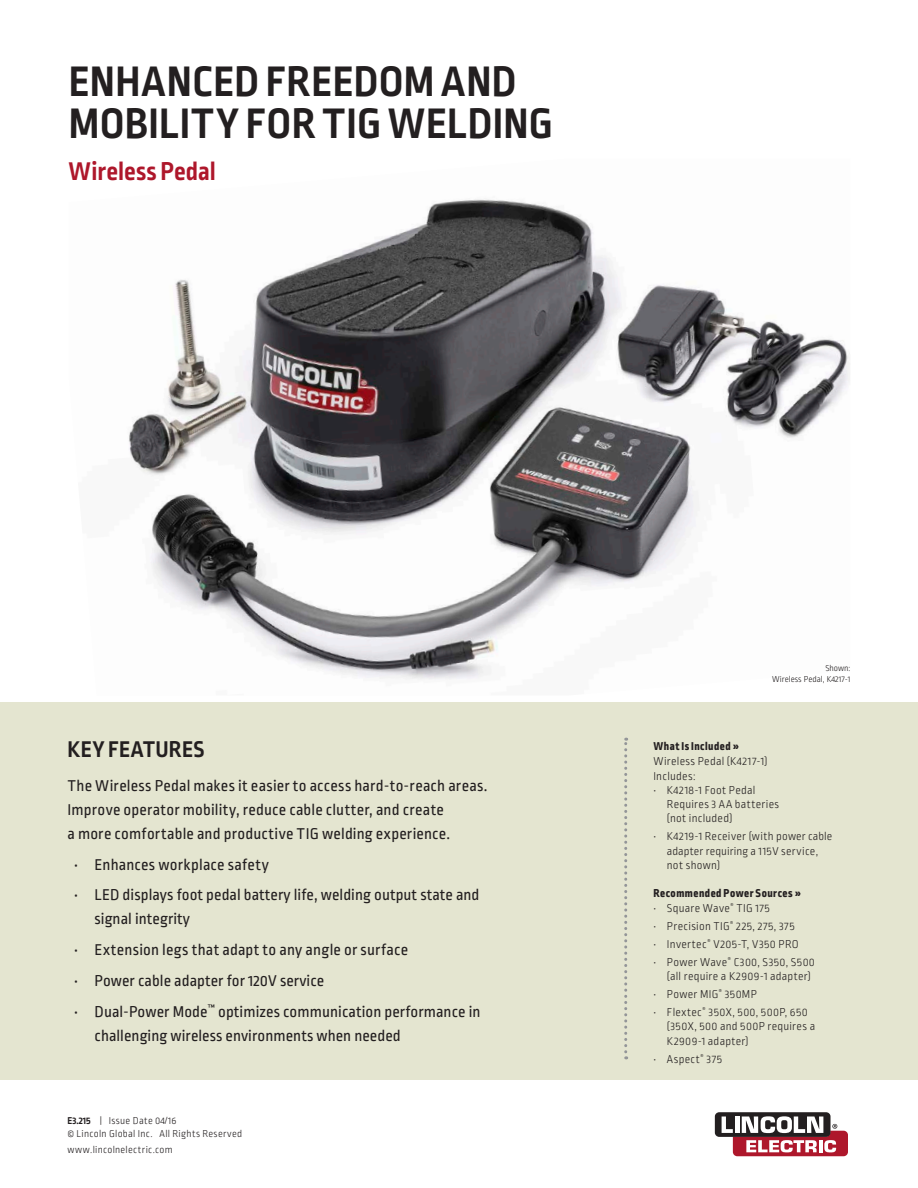
<style>
.page{position:relative;width:918px;height:1188px;background:#fff}
.page>*{position:absolute;margin:0;border:0;box-sizing:border-box;transform-origin:0 0}
.t1{font:700 45px/42px "Ropa Sans Pro";letter-spacing:.005em;color:#231f20}
.t2{font:700 27px "Ropa Sans Pro";letter-spacing:.005em;color:#ae172b}
._04-Main_Text{font:700 24px "Ropa Sans Pro";letter-spacing:.01em;color:#231f20}
._04-Main_Text-2{font:16.5px/24px "Ropa Sans Pro";letter-spacing:.005em;color:#231f20}
.t3{font:300 12px/14.2px "Ropa Sans Pro";letter-spacing:.03em;color:#231f20}
.t4{font:800 12px "Ropa Sans Pro";letter-spacing:.04em;color:#231f20}
.t5{font:300 10.5px/13.5px "Ropa Sans Pro";letter-spacing:.025em;color:#231f20}
._06-Captions{font:300 9px "Ropa Sans Pro";color:#231f20}
.s1{font-weight:700}
</style>
<div class="page">
<div style="left:0;top:702px;width:918px;height:378px;background:#e4e5d0"></div>
<svg style="left:624px;top:738px;width:3px;height:321px"></svg>
<div style="left:715px;top:1112px;width:116px;height:25px;background:#231f20;border-radius:4px"></div>
<svg style="left:722px;top:1116px;width:126px;height:40px"></svg>
<img style="left:129px;top:199px;width:721px;height:481px">
<p class="t1" style="left:69px;top:63px;width:486px">ENHANCED FREEDOM AND<br>MOBILITY FOR TIG WELDING</p>
<p class="t2" style="left:69px;top:156px;width:149px">Wireless Pedal</p>
<p class="_04-Main_Text" style="left:68px;top:736px;width:139px">KEY FEATURES</p>
<p class="_04-Main_Text-2" style="left:68px;top:774px;width:422px">The Wireless Pedal makes it easier to access hard-to-reach areas.<br>Improve operator mobility, reduce cable clutter, and create<br>a more comfortable and productive TIG welding experience.</p>
<p class="_04-Main_Text-2" style="left:74px;top:853px;width:196px">• Enhances workplace safety</p>
<p class="_04-Main_Text-2" style="left:94px;top:884px;width:386px;text-indent:-20px">• LED displays foot pedal battery life, welding output state and signal integrity</p>
<p class="_04-Main_Text-2" style="left:74px;top:939px;width:335px">• Extension legs that adapt to any angle or surface</p>
<p class="_04-Main_Text-2" style="left:74px;top:969px;width:252px">• Power cable adapter for 120V service</p>
<p class="_04-Main_Text-2" style="left:95px;top:1000px;width:388px;text-indent:-20px">• Dual-Power Mode<sup>™</sup> optimizes communication performance in challenging wireless environments when needed</p>
<p class="t5" style="left:68px;top:1114px;width:176px"><span class="s1">E3.215</span> | Issue Date 04/16<br>© Lincoln Global Inc. All Rights Reserved</p>
<p class="t5" style="left:68px;top:1144px;width:107px">www.lincolnelectric.com</p>
<p class="_06-Captions" style="left:825px;top:664px;width:27px">Shown:</p>
<p class="_06-Captions" style="left:772px;top:674px;width:80px">Wireless Pedal, K4217-1</p>
<p class="t4" style="left:653px;top:739px;width:87px">What Is Included »</p>
<p class="t3" style="left:653px;top:754px;width:116px;line-height:15px">Wireless Pedal (K4217-1)<br>Includes:</p>
<p class="t3" style="left:667px;top:784px;width:114px;text-indent:-14px">• K4218-1 Foot Pedal<br>Requires 3 AA batteries (not included)</p>
<p class="t3" style="left:667px;top:830px;width:167px;text-indent:-14px">• K4219-1 Receiver (with power cable adapter requiring a 115V service, not shown)</p>
<p class="t4" style="left:653px;top:886px;width:149px">Recommended Power Sources »</p>
<p class="t3" style="left:653px;top:901px;width:118px">• Square Wave<sup>®</sup> TIG 175</p>
<p class="t3" style="left:653px;top:919px;width:143px">• Precision TIG<sup>®</sup> 225, 275, 375</p>
<p class="t3" style="left:653px;top:937px;width:147px">• Invertec<sup>®</sup> V205-T, V350 PRO</p>
<p class="t3" style="left:667px;top:956px;width:150px;text-indent:-14px">• Power Wave<sup>®</sup> C300, S350, S500 (all require a K2909-1 adapter)</p>
<p class="t3" style="left:653px;top:988px;width:105px">• Power MIG<sup>®</sup> 350MP</p>
<p class="t3" style="left:667px;top:1006px;width:150px;text-indent:-13px">• Flextec<sup>®</sup> 350X, 500, 500P, 650 (350X, 500 and 500P requires a<br>K2909-1 adapter)</p>
<p class="t3" style="left:653px;top:1052px;width:70px">• Aspect<sup>®</sup> 375</p>
</div>
